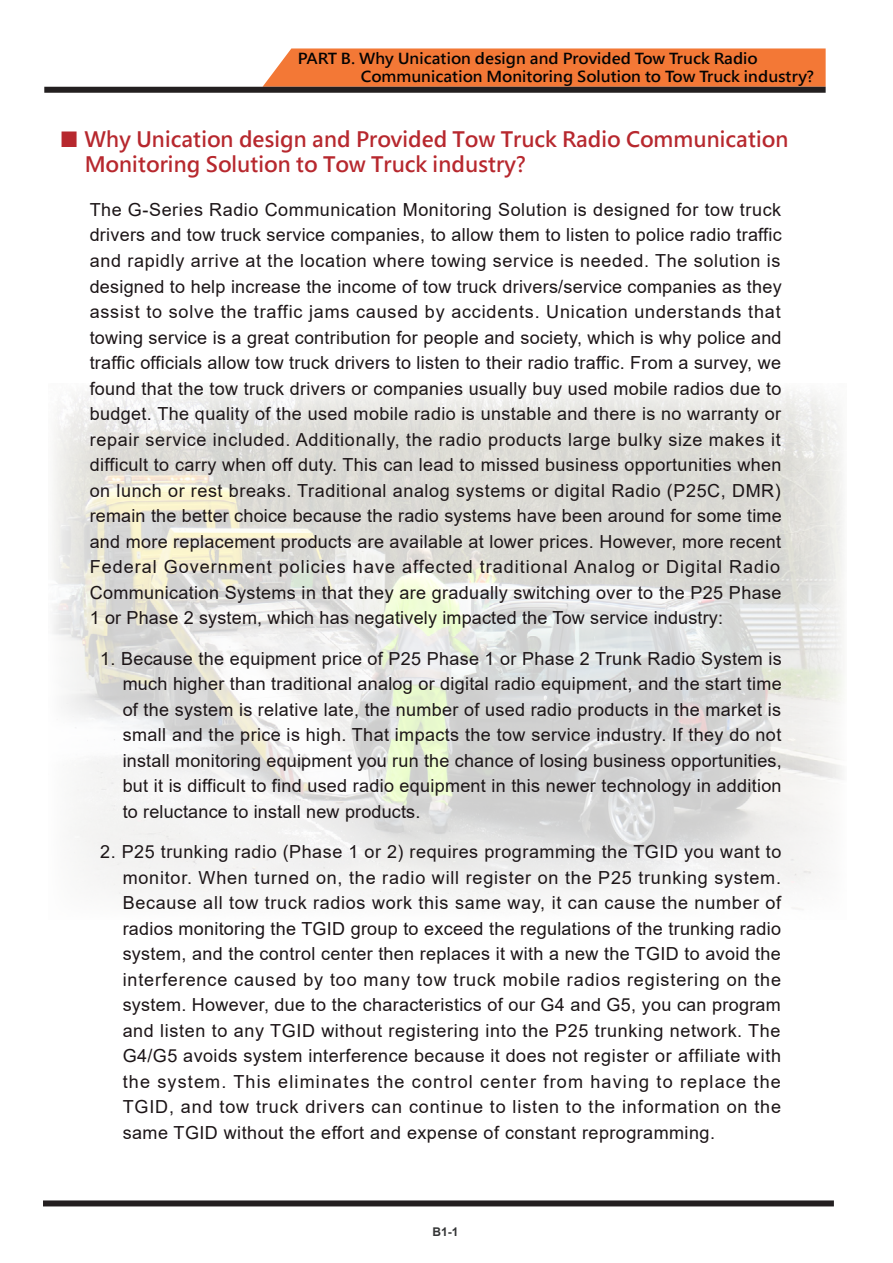
<style>
.page{position:relative;width:893px;height:1263px;background:#fff}
.page>*{position:absolute;margin:0;border:0;box-sizing:border-box;transform-origin:0 0}
.t1{font:700 21px/25.2px "Microsoft Jheng Hei";color:#b7282e}
.t2{font:18px/25.5px "Arial";letter-spacing:.01em;color:#1c1517;text-align:justify}
.t3{font:700 15px/18px "Microsoft Jheng Hei";color:#030303;scale:1.05 1}
.t4{font:700 12px "Arial";color:#343536}
.s1{font-size:33px}
</style>
<div class="page">
<img style="left:53px;top:387px;width:791px;height:523px">
<svg style="left:263px;top:48px;width:563px;height:39px;background:#f27d3e"></svg>
<div style="left:44px;top:87px;width:782px;height:6px;background:#231f20"></div>
<div style="left:43px;top:1200px;width:791px;height:6px;background:#231f20"></div>
<p class="t3" style="left:361px;top:49px;width:433px;text-indent:-63px">PART B. Why Unication design and Provided Tow Truck Radio<br>Communication Monitoring Solution to Tow Truck industry?</p>
<p class="t1" style="left:85px;top:127px;width:705px;text-indent:-25px"><span class="s1">■</span> Why Unication design and Provided Tow Truck Radio Communication<br>Monitoring Solution to Tow Truck industry?</p>
<p class="t2" style="left:90px;top:197px;width:694px">The G-Series Radio Communication Monitoring Solution is designed for tow truck drivers and tow truck service companies, to allow them to listen to police radio traffic and rapidly arrive at the location where towing service is needed. The solution is designed to help increase the income of tow truck drivers/service companies as they assist to solve the traffic jams caused by accidents. Unication understands that towing service is a great contribution for people and society, which is why police and traffic officials allow tow truck drivers to listen to their radio traffic. From a survey, we found that the tow truck drivers or companies usually buy used mobile radios due to budget. The quality of the used mobile radio is unstable and there is no warranty or repair service included. Additionally, the radio products large bulky size makes it difficult to carry when off duty. This can lead to missed business opportunities when on lunch or rest breaks. Traditional analog systems or digital Radio (P25C, DMR) remain the better choice because the radio systems have been around for some time and more replacement products are available at lower prices. However, more recent Federal Government policies have affected traditional Analog or Digital Radio Communication Systems in that they are gradually switching over to the P25 Phase 1 or Phase 2 system, which has negatively impacted the Tow service industry:</p>
<p class="t2" style="left:123px;top:645px;width:661px;text-indent:-22px">1. Because the equipment price of P25 Phase 1 or Phase 2 Trunk Radio System is much higher than traditional analog or digital radio equipment, and the start time of the system is relative late, the number of used radio products in the market is small and the price is high. That impacts the tow service industry. If they do not install monitoring equipment you run the chance of losing business opportunities, but it is difficult to find used radio equipment in this newer technology in addition to reluctance to install new products.</p>
<p class="t2" style="left:123px;top:839px;width:660px;text-indent:-22px">2. P25 trunking radio (Phase 1 or 2) requires programming the TGID you want to monitor. When turned on, the radio will register on the P25 trunking system.<br>Because all tow truck radios work this same way, it can cause the number of radios monitoring the TGID group to exceed the regulations of the trunking radio system, and the control center then replaces it with a new the TGID to avoid the interference caused by too many tow truck mobile radios registering on the system. However, due to the characteristics of our G4 and G5, you can program and listen to any TGID without registering into the P25 trunking network. The G4/G5 avoids system interference because it does not register or affiliate with the system. This eliminates the control center from having to replace the TGID, and tow truck drivers can continue to listen to the information on the same TGID without the effort and expense of constant reprogramming.</p>
<p class="t4" style="left:433px;top:1223px;width:28px">B1-1</p>
</div>
